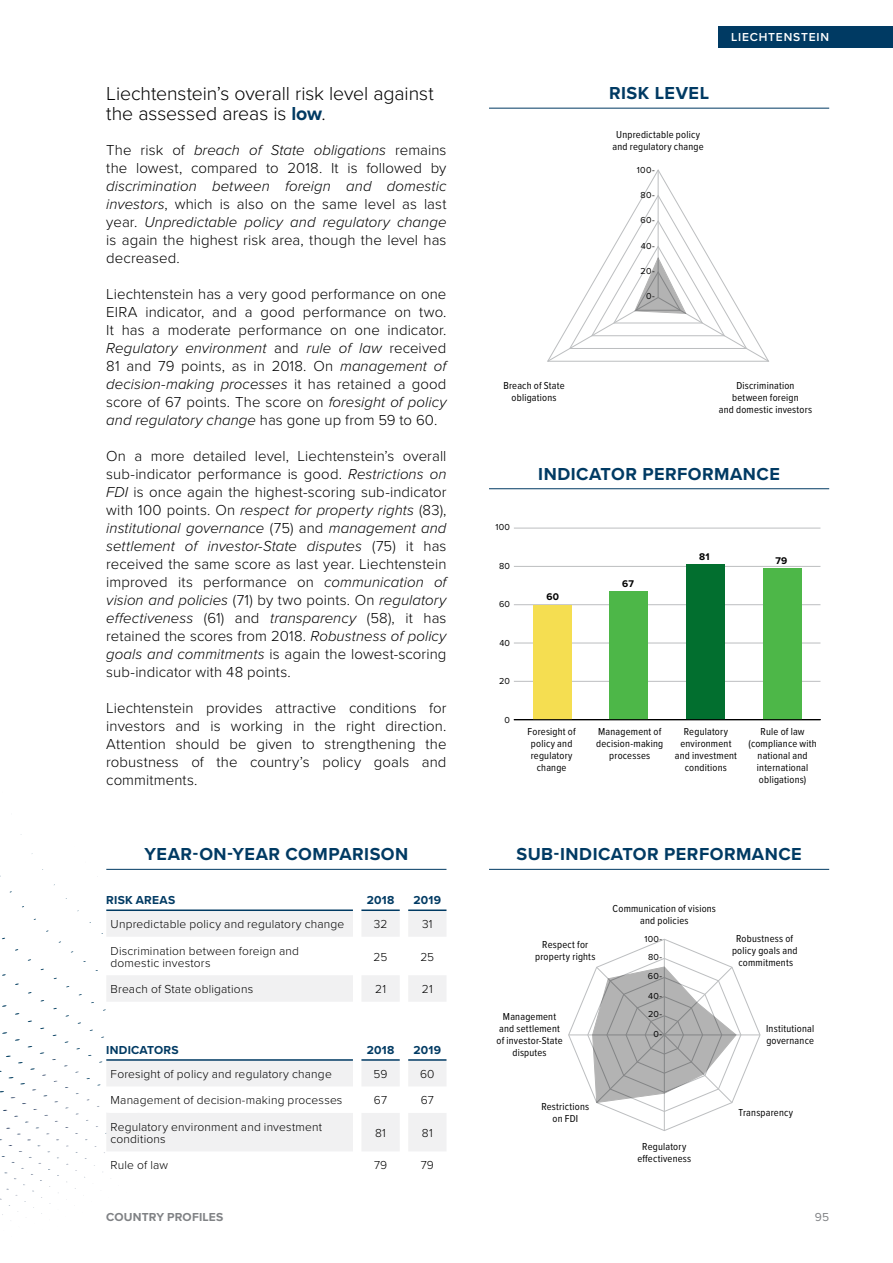
<style>
.page{position:relative;width:893px;height:1263px;background:#fff}
.page>*{position:absolute;margin:0;border:0;box-sizing:border-box;transform-origin:0 0}
.t1{font:300 19.5px/19.5px "Proxima Nova";letter-spacing:-.005em;color:#000}
.t2{font:700 18px "Proxima Nova";letter-spacing:.03em;color:#003a63}
.t3{font:300 15px/18px "Proxima Nova";letter-spacing:.005em;color:#000;text-align:justify}
.t4{font:300 12px/12px "Proxima Nova";letter-spacing:.015em;color:#000}
.t5{font:700 12px "Proxima Nova";letter-spacing:.02em;color:#003a63}
.t6{font:700 12px "Proxima Nova";letter-spacing:.01em;color:#808285}
.t7{font:600 12px "Proxima Nova";letter-spacing:.07em;color:#fff}
.t8{font:12px "Proxima Nova";color:#808285}
.t9{font:10.5px/12px "Proxima Nova Cond";letter-spacing:.02em;color:#000;text-align:center}
.t10{font:700 10.05px "Proxima Nova";letter-spacing:.02em;color:#000}
.t11{font:9px "Proxima Nova";letter-spacing:.03em;color:#000}
.s1{font-weight:700;color:#003a63}
.s2{font-style:italic}
</style>
<div class="page">
<hr style="left:106px;top:869px;width:340px;height:1px;background:#003a63">
<svg style="left:0;top:885px;width:446px;height:272px"></svg>
<hr style="left:106px;top:1059px;width:247px;height:2px;background:#003a63">
<hr style="left:361px;top:1059px;width:39px;height:2px;background:#003a63">
<hr style="left:408px;top:1059px;width:38px;height:2px;background:#003a63">
<div style="left:718px;top:27px;width:175px;height:21px;background:#003a63"></div>
<hr style="left:489px;top:108px;width:340px;height:1px;background:#003a63">
<svg style="left:547px;top:169px;width:222px;height:193px"></svg>
<hr style="left:489px;top:488px;width:340px;height:1px;background:#003a63">
<hr style="left:514px;top:681px;width:306px;height:1px;background:#bcbec0">
<hr style="left:514px;top:643px;width:306px;height:1px;background:#bcbec0">
<hr style="left:514px;top:604px;width:306px;height:1px;background:#bcbec0">
<hr style="left:514px;top:566px;width:306px;height:1px;background:#bcbec0">
<hr style="left:514px;top:528px;width:306px;height:1px;background:#bcbec0">
<div style="left:763px;top:568px;width:38px;height:152px;background:#4db748"></div>
<div style="left:686px;top:564px;width:39px;height:156px;background:#026f2f"></div>
<div style="left:610px;top:591px;width:38px;height:129px;background:#4db748"></div>
<div style="left:533px;top:605px;width:38px;height:115px;background:#f5de51"></div>
<hr style="left:514px;top:719px;width:306px;height:1px;background:#000">
<hr style="left:489px;top:869px;width:340px;height:1px;background:#003a63">
<svg style="left:568px;top:938px;width:193px;height:193px"></svg>
<h1 class="t1" style="left:106px;top:83px;width:329px">Liechtenstein’s overall risk level against the assessed areas is <span class="s1">low</span>.</h1>
<p class="t3" style="left:106px;top:140px;width:342px">The risk of <span class="s2">breach of State obligations</span> remains the lowest, compared to 2018. It is followed by</p>
<p class="t3" style="left:106px;top:176px;width:342px"><span class="s2">discrimination between foreign and domestic investors</span>, which is also on the same level as last year. <span class="s2">Unpredictable policy and regulatory change </span>is again the highest risk area, though the level has decreased.</p>
<p class="t3" style="left:106px;top:284px;width:342px">Liechtenstein has a very good performance on one EIRA indicator, and a good performance on two.<br>It has a moderate performance on one indicator.<br><span class="s2">Regulatory environment</span> and <span class="s2">rule of law</span> received 81 and 79 points, as in 2018. On <span class="s2">management of decision-making processes</span> it has retained a good score of 67 points. The score on <span class="s2">foresight of policy and regulatory change</span> has gone up from 59 to 60.</p>
<p class="t3" style="left:106px;top:446px;width:342px">On a more detailed level, Liechtenstein’s overall sub-indicator performance is good. <span class="s2">Restrictions on FDI</span> is once again the highest-scoring sub-indicator with 100 points. On <span class="s2">respect for property rights</span> (83), <span class="s2">institutional governance</span> (75) and <span class="s2">management and settlement of investor-State disputes</span> (75) it has received the same score as last year. Liechtenstein improved its performance on <span class="s2">communication of vision and policies</span> (71) by two points. On <span class="s2">regulatory effectiveness</span> (61) and <span class="s2">transparency</span> (58), it has retained the scores from 2018. <span class="s2">Robustness of policy goals and commitments</span> is again the lowest-scoring sub-indicator with 48 points.</p>
<p class="t3" style="left:106px;top:698px;width:342px">Liechtenstein provides attractive conditions for investors and is working in the right direction.<br>Attention should be given to strengthening the robustness of the country’s policy goals and commitments.</p>
<p class="t2" style="left:145px;top:841px;width:265px">YEAR-ON-YEAR COMPARISON</p>
<p class="t5" style="left:106px;top:891px;width:70px">RISK AREAS</p>
<p class="t5" style="left:367px;top:891px;width:29px">2018</p>
<p class="t5" style="left:414px;top:891px;width:29px">2019</p>
<p class="t4" style="left:111px;top:917px;width:235px">Unpredictable policy and regulatory change</p>
<p class="t4" style="left:374px;top:917px;width:15px">32</p>
<p class="t4" style="left:422px;top:917px;width:12px">31</p>
<p class="t4" style="left:111px;top:944px;width:190px">Discrimination between foreign and domestic investors</p>
<p class="t4" style="left:374px;top:950px;width:15px">25</p>
<p class="t4" style="left:420px;top:950px;width:15px">25</p>
<p class="t4" style="left:111px;top:982px;width:144px">Breach of State obligations</p>
<p class="t4" style="left:375px;top:982px;width:12px">21</p>
<p class="t4" style="left:422px;top:982px;width:12px">21</p>
<p class="t5" style="left:106px;top:1041px;width:74px">INDICATORS</p>
<p class="t5" style="left:367px;top:1041px;width:29px">2018</p>
<p class="t5" style="left:414px;top:1041px;width:29px">2019</p>
<p class="t4" style="left:111px;top:1067px;width:223px">Foresight of policy and regulatory change</p>
<p class="t4" style="left:374px;top:1067px;width:15px">59</p>
<p class="t4" style="left:420px;top:1067px;width:16px">60</p>
<p class="t4" style="left:111px;top:1094px;width:233px">Management of decision-making processes</p>
<p class="t4" style="left:374px;top:1094px;width:15px">67</p>
<p class="t4" style="left:421px;top:1094px;width:15px">67</p>
<p class="t4" style="left:111px;top:1120px;width:213px">Regulatory environment and investment conditions</p>
<p class="t4" style="left:375px;top:1126px;width:12px">81</p>
<p class="t4" style="left:422px;top:1126px;width:12px">81</p>
<p class="t4" style="left:111px;top:1159px;width:59px">Rule of law</p>
<p class="t4" style="left:374px;top:1159px;width:15px">79</p>
<p class="t4" style="left:421px;top:1159px;width:15px">79</p>
<p class="t6" style="left:106px;top:1208px;width:119px">COUNTRY PROFILES</p>
<p class="t2" style="left:609px;top:80px;width:101px">RISK LEVEL</p>
<p class="t9" style="left:613px;top:128px;width:93px">Unpredictable policy and regulatory change</p>
<p class="t11" style="left:637px;top:163px;width:19px">100-</p>
<p class="t11" style="left:640px;top:189px;width:16px">80-</p>
<p class="t11" style="left:640px;top:214px;width:16px">60-</p>
<p class="t11" style="left:641px;top:239px;width:16px">40-</p>
<p class="t11" style="left:641px;top:264px;width:16px">20-</p>
<p class="t11" style="left:646px;top:289px;width:10px">0-</p>
<p class="t7" style="left:731px;top:28px;width:99px">LIECHTENSTEIN</p>
<p class="t9" style="left:503px;top:379px;width:63px">Breach of State obligations</p>
<p class="t9" style="left:719px;top:379px;width:95px">Discrimination between foreign<br>and domestic investors</p>
<p class="t11" style="left:495px;top:521px;width:16px">100</p>
<p class="t11" style="left:499px;top:559px;width:12px">80</p>
<p class="t11" style="left:499px;top:597px;width:13px">60</p>
<p class="t11" style="left:499px;top:636px;width:12px">40</p>
<p class="t11" style="left:499px;top:674px;width:12px">20</p>
<p class="t11" style="left:505px;top:713px;width:7px">0</p>
<p class="t2" style="left:538px;top:460px;width:243px">INDICATOR PERFORMANCE</p>
<p class="t10" style="left:547px;top:589px;width:14px">60</p>
<p class="t10" style="left:622px;top:576px;width:13px">67</p>
<p class="t10" style="left:699px;top:549px;width:12px">81</p>
<p class="t10" style="left:775px;top:553px;width:13px">79</p>
<p class="t9" style="left:528px;top:725px;width:50px">Foresight of policy and regulatory change</p>
<p class="t9" style="left:596px;top:725px;width:69px">Management of decision-making processes</p>
<p class="t9" style="left:675px;top:725px;width:64px">Regulatory environment and investment conditions</p>
<p class="t9" style="left:749px;top:725px;width:70px">Rule of law (compliance with national and international obligations)</p>
<p class="t2" style="left:516px;top:841px;width:287px">SUB-INDICATOR PERFORMANCE</p>
<p class="t9" style="left:535px;top:937px;width:62px">Respect for property rights</p>
<p class="t9" style="left:496px;top:1010px;width:68px">Management and settlement of investor-State disputes</p>
<p class="t9" style="left:613px;top:902px;width:105px">Communication of visions and policies</p>
<p class="t11" style="left:644px;top:932px;width:19px">100-</p>
<p class="t9" style="left:732px;top:931px;width:67px">Robustness of policy goals and commitments</p>
<p class="t11" style="left:648px;top:950px;width:16px">80-</p>
<p class="t11" style="left:648px;top:969px;width:16px">60-</p>
<p class="t11" style="left:648px;top:989px;width:16px">40-</p>
<p class="t11" style="left:648px;top:1008px;width:16px">20-</p>
<p class="t11" style="left:653px;top:1027px;width:10px">0-</p>
<p class="t9" style="left:766px;top:1022px;width:50px;text-align:left">Institutional governance</p>
<p class="t9" style="left:541px;top:1100px;width:49px">Restrictions on FDI</p>
<p class="t9" style="left:739px;top:1106px;width:56px">Transparency</p>
<p class="t9" style="left:637px;top:1140px;width:56px">Regulatory<br>e ectiveness</p>
<p class="t8" style="left:815px;top:1208px;width:16px">95</p>
</div>
